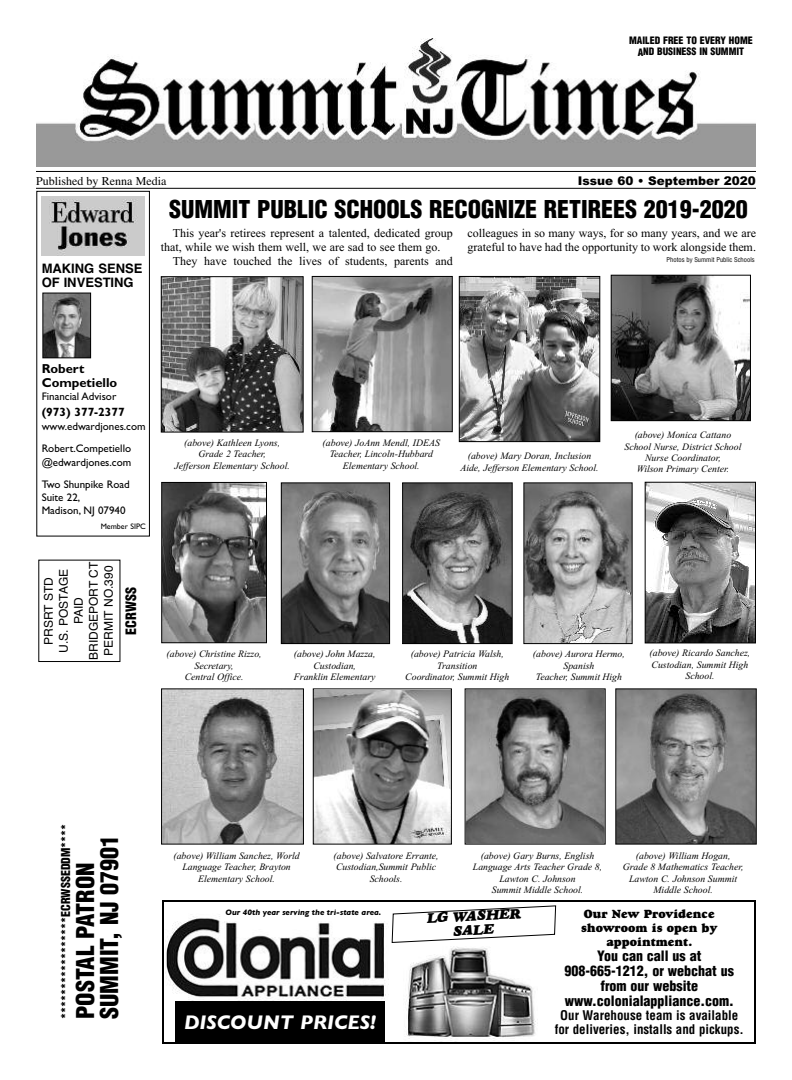
<style>
.page{position:relative;width:792px;height:1080px;background:#fff}
.page>*{position:absolute;margin:0;border:0;box-sizing:border-box;transform-origin:0 0}
.t1{font:900 condensed 24px/24px "Helvetica";color:#000}
.t2{font:italic 700 20px "Gill Sans";color:#fff}
.t3{font:900 condensed 14px/15px "Helvetica";color:#000;text-align:center}
.t4{font:italic 14px/14px "Goudy Heavyface";color:#000;text-align:center}
.t5{font:700 condensed 13px/14px "Helvetica";color:#000;text-align:center}
.t6{font:700 13px/14px "Helvetica";color:#000}
.t7{font:700 13px/14px "Gill Sans";color:#000}
.t8{font:12px/14px "Times New Roman";color:#000}
.t9{font:12px/15px "Helvetica";color:#000;text-align:center}
.t10{font:12px/14px "Goudy Heavyface";color:#000;text-align:center}
.t11{font:900 condensed 12px "Helvetica";color:#000}
.t12{font:12px "Times";color:#000}
.t13{font:900 12px "Arial";color:#000}
.t14{font:700 12px "Gill Sans";color:#000}
.t15{font:11px/22.2px "Gill Sans";color:#000}
.t16{font:900 condensed 10px/12px "Helvetica";color:#000;text-align:center}
.t17{font:italic 9.8px/11.4px "Times New Roman";color:#000;text-align:center}
.t18{font:italic 700 8px "Gill Sans";color:#000}
.t19{font:8px "Gill Sans";color:#000}
.t20{font:condensed 6.5px "Helvetica";color:#000}
</style>
<div class="page">
<img style="left:36px;top:38px;width:720px;height:128px">
<hr style="left:36px;top:171px;width:720px;height:1px;background:#000">
<hr style="left:36px;top:188px;width:720px;height:1px;background:#000">
<div style="left:36px;top:191px;width:114px;height:346px;border:1px solid #000"></div>
<img style="left:42px;top:197px;width:103px;height:58px">
<img style="left:44px;top:295px;width:45px;height:61px">
<div style="left:42px;top:293px;width:49px;height:65px;border:1px solid #000"></div>
<div style="left:176px;top:1001px;width:209px;height:41px;background:#000"></div>
<div style="left:162px;top:900px;width:594px;height:144px;border:2px solid #000"></div>
<img style="left:165px;top:916px;width:227px;height:85px">
<img style="left:403px;top:946px;width:135px;height:96px">
<svg style="left:392px;top:905px;width:164px;height:38px"></svg>
<img style="left:467px;top:690px;width:137px;height:153px">
<img style="left:283px;top:484px;width:105px;height:158px">
<div style="left:281px;top:482px;width:109px;height:162px;border:1px solid #000"></div>
<img style="left:315px;top:690px;width:135px;height:153px">
<div style="left:313px;top:688px;width:139px;height:157px;border:1px solid #000"></div>
<img style="left:404px;top:484px;width:107px;height:158px">
<div style="left:402px;top:482px;width:111px;height:162px;border:1px solid #000"></div>
<img style="left:525px;top:484px;width:106px;height:158px">
<img style="left:647px;top:484px;width:107px;height:157px">
<div style="left:645px;top:482px;width:111px;height:161px;border:1px solid #000"></div>
<img style="left:163px;top:278px;width:139px;height:153px">
<div style="left:161px;top:276px;width:143px;height:157px;border:1px solid #000"></div>
<img style="left:617px;top:690px;width:138px;height:153px">
<div style="left:615px;top:688px;width:142px;height:157px;border:1px solid #000"></div>
<img style="left:613px;top:277px;width:136px;height:142px">
<div style="left:611px;top:275px;width:140px;height:146px;border:1px solid #000"></div>
<img style="left:314px;top:278px;width:137px;height:152px">
<div style="left:312px;top:276px;width:141px;height:156px;border:1px solid #000"></div>
<img style="left:163px;top:484px;width:102px;height:157px">
<div style="left:161px;top:482px;width:106px;height:161px;border:1px solid #000"></div>
<img style="left:461px;top:278px;width:137px;height:162px">
<div style="left:459px;top:276px;width:141px;height:166px;border:1px solid #000"></div>
<img style="left:163px;top:690px;width:139px;height:153px">
<div style="left:161px;top:688px;width:143px;height:157px;border:1px solid #000"></div>
<p class="t16" style="left:629px;top:34px;width:125px">MAILED FREE TO EVERY HOME<br>AND BUSINESS IN SUMMIT</p>
<p class="t12" style="left:36px;top:173px;width:132px">Published by Renna Media</p>
<p class="t13" style="left:578px;top:173px;width:180px">Issue 60 • September 2020</p>
<h3 class="t6" style="left:42px;top:262px;width:102px">MAKING SENSE<br>OF INVESTING</h3>
<h1 class="t1" style="left:169px;top:197px;width:580px">SUMMIT PUBLIC SCHOOLS RECOGNIZE RETIREES 2019-2020</h1>
<p class="t8" style="left:161px;top:225px;width:294px;text-indent:12px">This year's retirees represent a talented, dedicated group that, while we wish them well, we are sad to see them go.</p>
<p class="t8" style="left:173px;top:253px;width:282px">They have touched the lives of students, parents and</p>
<p class="t8" style="left:468px;top:225px;width:290px">colleagues in so many ways, for so many years, and we are grateful to have had the opportunity to work alongside them.</p>
<p class="t20" style="left:667px;top:256px;width:90px">Photos by Summit Public Schools</p>
<h3 class="t7" style="left:42px;top:362px;width:77px">Robert<br>Competiello</h3>
<p class="t15" style="left:42px;top:385px;width:76px">Financial Advisor</p>
<p class="t14" style="left:42px;top:405px;width:85px">(973) 377-2377</p>
<p class="t15" style="left:42px;top:415px;width:106px">www.edwardjones.com<br>Robert.Competiello</p>
<p class="t15" style="left:42px;top:451px;width:91px">@edwardjones.com<br>Two Shunpike Road</p>
<p class="t15" style="left:42px;top:491px;width:85px;line-height:13.2px">Suite 22,<br>Madison, NJ 07940</p>
<p class="t19" style="left:101px;top:522px;width:47px">Member SIPC</p>
<p class="t9" style="left:41px;top:660px;width:100px;rotate:-90deg">PRSRT STD<br>U.S. POSTAGE<br>PAID<br>BRIDGEPORT CT<br>PERMIT NO.390</p>
<h3 class="t3" style="left:124px;top:635px;width:49px;rotate:-90deg">ECRWSS</h3>
<p class="t17" style="left:175px;top:437px;width:117px">(above) Kathleen Lyons,<br>Grade 2 Teacher,<br>Jefferson Elementary School.</p>
<p class="t17" style="left:323px;top:437px;width:119px">(above) JoAnn Mendl, IDEAS<br>Teacher, Lincoln-Hubbard<br>Elementary School.</p>
<p class="t17" style="left:460px;top:450px;width:140px">(above) Mary Doran, Inclusion<br>Aide, Jefferson Elementary School.</p>
<p class="t17" style="left:625px;top:429px;width:118px">(above) Monica Cattano<br>School Nurse, District School<br>Nurse Coordinator,<br>Wilson Primary Center.</p>
<p class="t17" style="left:167px;top:648px;width:97px">(above) Christine Rizzo,<br>Secretary,<br>Central Office.</p>
<p class="t17" style="left:294px;top:648px;width:83px">(above) John Mazza,<br>Custodian,<br>Franklin Elementary</p>
<p class="t17" style="left:405px;top:648px;width:106px">(above) Patricia Walsh,<br>Transition<br>Coordinator, Summit High</p>
<p class="t17" style="left:533px;top:648px;width:93px">(above) Aurora Hermo,<br>Spanish<br>Teacher, Summit High</p>
<p class="t17" style="left:650px;top:647px;width:102px">(above) Ricardo Sanchez,<br>Custodian, Summit High<br>School.</p>
<p class="t11" style="left:59px;top:1019px;width:197px;rotate:-90deg">*****************ECRWSSEDDM****</p>
<h1 class="t1" style="left:74px;top:1019px;width:186px;rotate:-90deg">POSTAL PATRON<br>SUMMIT, NJ 07901</h1>
<p class="t17" style="left:173px;top:850px;width:128px">(above) William Sanchez, World<br>Language Teacher, Brayton<br>Elementary School.</p>
<p class="t17" style="left:334px;top:850px;width:107px">(above) Salvatore Errante,<br>Custodian,Summit Public<br>Schools.</p>
<p class="t17" style="left:473px;top:850px;width:131px">(above) Gary Burns, English<br>Language Arts Teacher Grade 8,<br>Lawton C. Johnson<br>Summit Middle School.</p>
<p class="t17" style="left:623px;top:850px;width:122px">(above) William Hogan,<br>Grade 8 Mathematics Teacher,<br>Lawton C. Johnson Summit<br>Middle School.</p>
<p class="t18" style="left:226px;top:907px;width:157px">Our 40th year serving the tri-state area.</p>
<h3 class="t4" style="left:426px;top:913px;width:96px;rotate:-3deg">LG WASHER<br>SALE</h3>
<p class="t10" style="left:581px;top:908px;width:137px">Our New Providence showroom is open by appointment.</p>
<h3 class="t3" style="left:565px;top:948px;width:171px">You can call us at<br>908-665-1212, or webchat us from our website www.colonialappliance.com.</h3>
<h3 class="t5" style="left:555px;top:1008px;width:191px">Our Warehouse team is available for deliveries, installs and pickups.</h3>
<h2 class="t2" style="left:184px;top:1010px;width:194px">DISCOUNT PRICES!</h2>
</div>
